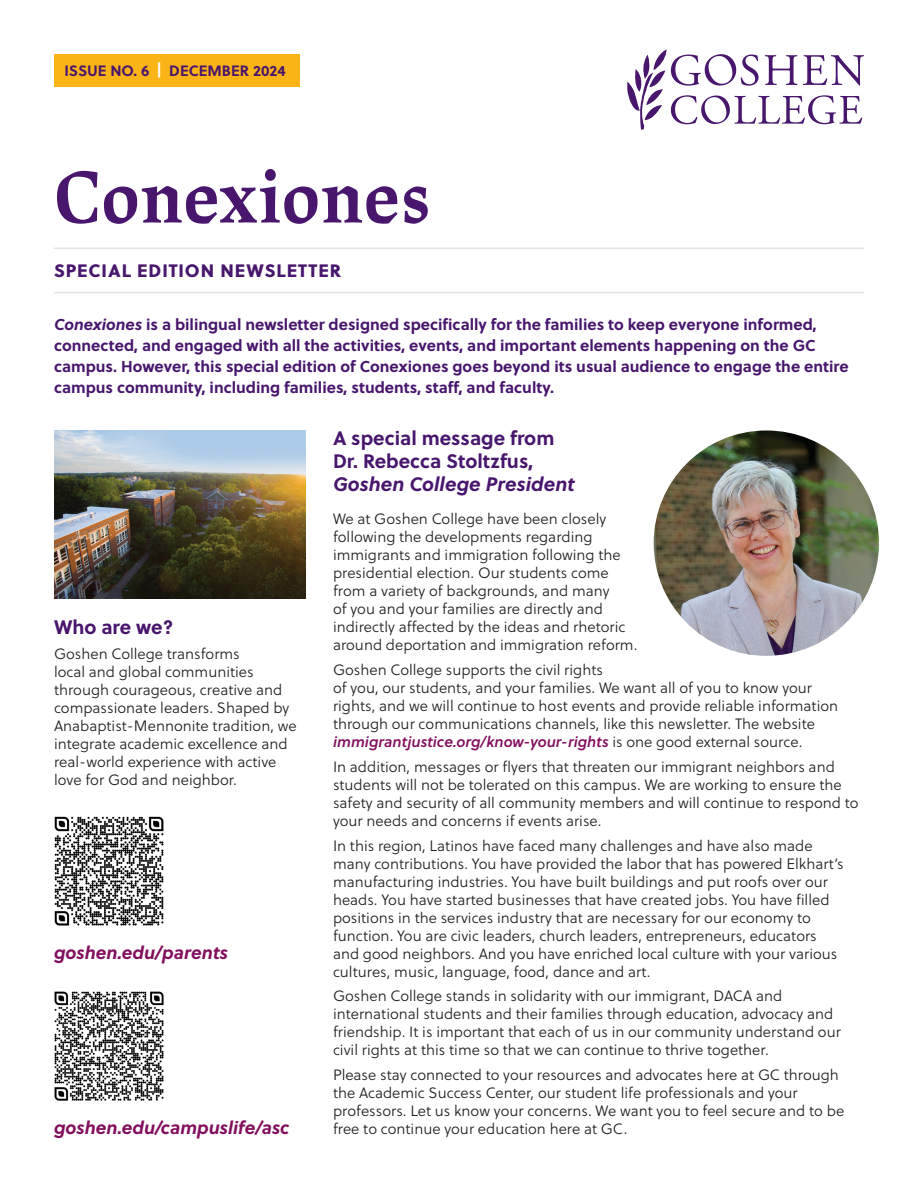
<style>
.page{position:relative;width:918px;height:1188px;background:#fff}
.page>*{position:absolute;margin:0;border:0;box-sizing:border-box;transform-origin:0 0}
.t1{font:700 75px "Lapture Display";letter-spacing:-.005em;color:#48166d}
.t2{font:700 19.5px/23.4px "Soleil";color:#48166d}
.t3{font:italic 700 18px "Soleil";color:#820e5e}
.t4{font:18px "Soleil Xb";letter-spacing:.05em;color:#48166d}
.t5{font:700 15.75px/21px "Soleil";color:#48166d}
.t6{font:15px/18px "Soleil Lt";color:#231f20}
.t7{font:700 15px "Soleil";color:#48166d}
.s1{color:#fff}
.s2{font-style:italic}
.s3{font-family:"Soleil Sb";font-style:italic;color:#820e5e}
</style>
<div class="page">
<svg style="left:627px;top:50px;width:237px;height:80px"></svg>
<hr style="left:54px;top:248px;width:810px;height:1px;background:#e2e4e9">
<hr style="left:54px;top:292px;width:810px;height:1px;background:#e2e4e9">
<div style="left:54px;top:54px;width:245px;height:32px;background:#fbb416"></div>
<img style="left:54px;top:991px;width:110px;height:110px">
<img style="left:654px;top:430px;width:225px;height:226px;border-radius:113px">
<img style="left:54px;top:430px;width:252px;height:168px">
<img style="left:54px;top:816px;width:110px;height:110px">
<p class="t7" style="left:64px;top:59px;width:223px">ISSUE NO. 6 <span class="s1">|</span> DECEMBER 2024</p>
<p class="t1" style="left:54px;top:153px;width:379px">Conexiones</p>
<p class="t4" style="left:54px;top:256px;width:289px">SPECIAL EDITION NEWSLETTER</p>
<p class="t5" style="left:54px;top:313px;width:796px"><span class="s2">Conexiones</span> is a bilingual newsletter designed specifically for the families to keep everyone informed, connected, and engaged with all the activities, events, and important elements happening on the GC campus. However, this special edition of Conexiones goes beyond its usual audience to engage the entire campus community, including families, students, staff, and faculty.</p>
<p class="t2" style="left:333px;top:425px;width:243px">A special message from<br>Dr. Rebecca Stoltzfus,<br><span class="s2">Goshen College President</span></p>
<p class="t6" style="left:333px;top:510px;width:306px">We at Goshen College have been closely following the developments regarding immigrants and immigration following the presidential election. Our students come from a variety of backgrounds, and many<br>of you and your families are directly and indirectly affected by the ideas and rhetoric around deportation and immigration reform.</p>
<p class="t6" style="left:333px;top:661px;width:507px">Goshen College supports the civil rights<br>of you, our students, and your families. We want all of you to know your rights, and we will continue to host events and provide reliable information through our communications channels, like this newsletter. The website <span class="s3">immigrantjustice.org/know-your-rights</span> is one good external source.</p>
<p class="t6" style="left:333px;top:757px;width:527px">In addition, messages or flyers that threaten our immigrant neighbors and students will not be tolerated on this campus. We are working to ensure the safety and security of all community members and will continue to respond to your needs and concerns if events arise.</p>
<p class="t6" style="left:333px;top:836px;width:512px">In this region, Latinos have faced many challenges and have also made many contributions. You have provided the labor that has powered Elkhart’s manufacturing industries. You have built buildings and put roofs over our heads. You have started businesses that have created jobs. You have filled positions in the services industry that are necessary for our economy to function. You are civic leaders, church leaders, entrepreneurs, educators and good neighbors. And you have enriched local culture with your various cultures, music, language, food, dance and art.</p>
<p class="t6" style="left:333px;top:987px;width:509px">Goshen College stands in solidarity with our immigrant, DACA and international students and their families through education, advocacy and friendship. It is important that each of us in our community understand our civil rights at this time so that we can continue to thrive together.</p>
<p class="t6" style="left:333px;top:1066px;width:513px">Please stay connected to your resources and advocates here at GC through the Academic Success Center, our student life professionals and your professors. Let us know your concerns. We want you to feel secure and to be</p>
<p class="t2" style="left:54px;top:614px;width:121px">Who are we?</p>
<p class="t6" style="left:54px;top:644px;width:244px">Goshen College transforms<br>local and global communities through courageous, creative and compassionate leaders. Shaped by<br>Anabaptist-Mennonite tradition, we integrate academic excellence and real-world experience with active love for God and neighbor.</p>
<p class="t3" style="left:54px;top:938px;width:176px">goshen.edu/parents</p>
<p class="t3" style="left:54px;top:1114px;width:237px">goshen.edu/campuslife/asc</p>
<p class="t6" style="left:333px;top:1120px;width:296px">free to continue your education here at GC.</p>
</div>
